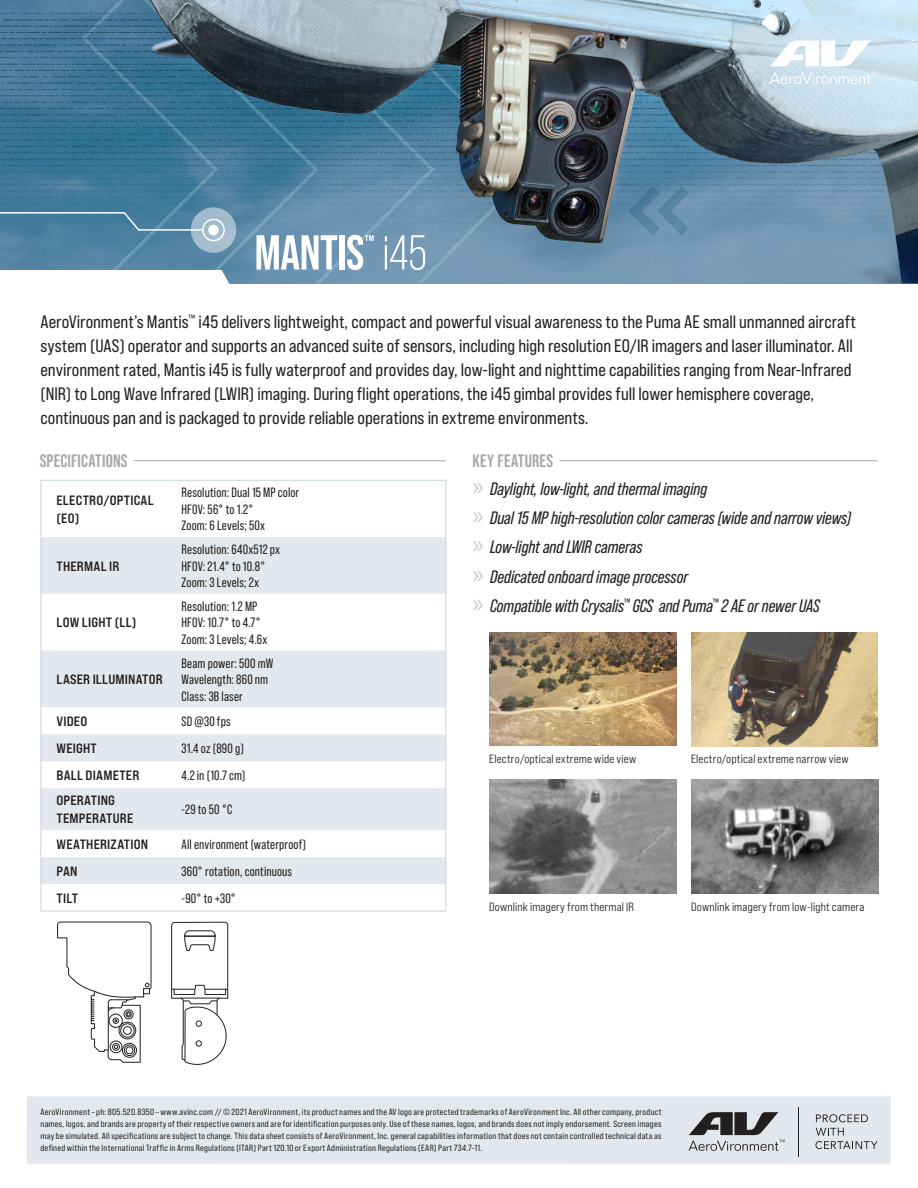
<style>
.page{position:relative;width:918px;height:1188px;background:#fff}
.page>*{position:absolute;margin:0;border:0;box-sizing:border-box;transform-origin:0 0}
.body_text{font:18px/24px "Bebas Neue Pro Sm E Rg";color:#231f20}
.t1{font:italic 18px "Bebas Neue Pro";color:#231f20}
.feature_title{font:700 18px "Bebas Neue Pro";letter-spacing:.015em;color:#a8a9ad}
.specifications_cha{font:13.5px/16.5px "Bebas Neue Pro";letter-spacing:.01em;color:#231f20}
.specifications_par{font:13.5px/18px "Bebas Neue Pro Exp Bd";letter-spacing:.015em;color:#231f20}
.key_feature_callou{font:12px "Bebas Neue Pro Sm E Md";letter-spacing:.015em;color:#231f20}
.footer_text_-_2nd{font:9px/12px "Bebas Neue Pro Sm E Rg";letter-spacing:.03em;color:#231f20;text-align:justify}
.s1{font-family:"Myriad Pro";font-style:normal;font-size:27px;color:#c3d1db}
</style>
<div class="page">
<hr style="left:560px;top:460px;width:318px;height:1px;background:#a8a9ad">
<img style="left:691px;top:632px;width:187px;height:114px">
<img style="left:489px;top:779px;width:187px;height:114px">
<img style="left:691px;top:779px;width:187px;height:114px">
<img style="left:489px;top:632px;width:187px;height:114px">
<svg style="left:57px;top:921px;width:95px;height:142px"></svg>
<svg style="left:171px;top:922px;width:57px;height:143px"></svg>
<hr style="left:134px;top:460px;width:312px;height:1px;background:#a8a9ad">
<svg style="left:41px;top:537px;width:405px;height:347px;fill:#e2e8ed"></svg>
<hr style="left:40px;top:481px;width:1px;height:56px;background:#c8d4dd">
<hr style="left:446px;top:481px;width:1px;height:56px;background:#c8d4dd">
<hr style="left:40px;top:537px;width:1px;height:57px;background:#c8d4dd">
<hr style="left:446px;top:537px;width:1px;height:57px;background:#c8d4dd">
<hr style="left:40px;top:594px;width:1px;height:57px;background:#c8d4dd">
<hr style="left:446px;top:594px;width:1px;height:57px;background:#c8d4dd">
<hr style="left:40px;top:651px;width:1px;height:56px;background:#c8d4dd">
<hr style="left:446px;top:651px;width:1px;height:56px;background:#c8d4dd">
<svg style="left:40px;top:707px;width:1px;height:81px"></svg>
<svg style="left:446px;top:707px;width:1px;height:81px"></svg>
<hr style="left:40px;top:788px;width:1px;height:42px;background:#c8d4dd">
<hr style="left:446px;top:788px;width:1px;height:42px;background:#c8d4dd">
<hr style="left:40px;top:480px;width:136px;height:1px;background:#c8d4dd">
<hr style="left:176px;top:480px;width:270px;height:1px;background:#c8d4dd">
<svg style="left:40px;top:830px;width:1px;height:81px"></svg>
<svg style="left:446px;top:830px;width:1px;height:81px"></svg>
<hr style="left:40px;top:911px;width:136px;height:1px;background:#c8d4dd">
<hr style="left:176px;top:911px;width:270px;height:1px;background:#c8d4dd">
<img style="left:0;top:0;width:918px;height:284px">
<div style="left:191px;top:207px;width:45px;height:46px;background:#a4becf;border-radius:50%"></div>
<svg style="left:0;top:212px;width:225px;height:29px;background:#608faa"></svg>
<svg style="left:256px;top:235px;width:81px;height:35px"></svg>
<div style="left:339px;top:235px;width:6px;height:35px;background:#fff"></div>
<svg style="left:347px;top:235px;width:27px;height:35px"></svg>
<svg style="left:385px;top:235px;width:40px;height:35px"></svg>
<svg style="left:770px;top:40px;width:107px;height:44px"></svg>
<div style="left:27px;top:1096px;width:864px;height:68px;background:#e2e8ed"></div>
<svg style="left:688px;top:1112px;width:96px;height:39px"></svg>
<svg style="left:816px;top:1114px;width:52px;height:8px"></svg>
<svg style="left:815px;top:1128px;width:63px;height:21px"></svg>
<hr style="left:799px;top:1107px;width:1px;height:50px;background:#231f20">
<p class="body_text" style="left:40px;top:309px;width:817px">AeroVironment’s Mantis<sup>™</sup> i45 delivers lightweight, compact and powerful visual awareness to the Puma AE small unmanned aircraft system (UAS) operator and supports an advanced suite of sensors, including high resolution EO/IR imagers and laser illuminator. All environment rated, Mantis i45 is fully waterproof and provides day, low-light and nighttime capabilities ranging from Near-Infrared (NIR) to Long Wave Infrared (LWIR) imaging. During flight operations, the i45 gimbal provides full lower hemisphere coverage, continuous pan and is packaged to provide reliable operations in extreme environments.</p>
<p class="feature_title" style="left:40px;top:450px;width:89px">SPECIFICATIONS</p>
<p class="specifications_par" style="left:57px;top:491px;width:99px">ELECTRO/OPTICAL (EO)</p>
<p class="specifications_cha" style="left:182px;top:484px;width:119px">Resolution: Dual 15 MP color<br>HFOV: 56° to 1.2°<br>Zoom: 6 Levels; 50x</p>
<p class="specifications_par" style="left:57px;top:557px;width:64px">THERMAL IR</p>
<p class="specifications_cha" style="left:182px;top:541px;width:100px">Resolution: 640x512 px<br>HFOV: 21.4° to 10.8°<br>Zoom: 3 Levels; 2x</p>
<p class="specifications_par" style="left:57px;top:613px;width:81px">LOW LIGHT (LL)</p>
<p class="specifications_par" style="left:57px;top:670px;width:108px">LASER ILLUMINATOR</p>
<p class="specifications_cha" style="left:182px;top:598px;width:87px">Resolution: 1.2 MP<br>HFOV: 10.7° to 4.7°<br>Zoom: 3 Levels; 4.6x</p>
<p class="specifications_cha" style="left:182px;top:655px;width:93px">Beam power: 500 mW<br>Wavelength: 860 nm<br>Class: 3B laser</p>
<p class="specifications_par" style="left:57px;top:712px;width:32px">VIDEO</p>
<p class="specifications_cha" style="left:182px;top:713px;width:51px">SD @30 fps</p>
<p class="specifications_par" style="left:57px;top:739px;width:42px">WEIGHT</p>
<p class="specifications_cha" style="left:182px;top:740px;width:64px">31.4 oz (890 g)</p>
<p class="specifications_par" style="left:57px;top:766px;width:84px">BALL DIAMETER</p>
<p class="specifications_cha" style="left:182px;top:767px;width:65px">4.2 in (10.7 cm)</p>
<p class="specifications_par" style="left:57px;top:791px;width:78px">OPERATING<br>TEMPERATURE</p>
<p class="specifications_cha" style="left:182px;top:801px;width:52px">-29 to 50 °C</p>
<p class="specifications_par" style="left:57px;top:835px;width:93px">WEATHERIZATION</p>
<p class="specifications_cha" style="left:182px;top:836px;width:126px">All environment (waterproof)</p>
<p class="specifications_par" style="left:57px;top:862px;width:23px">PAN</p>
<p class="specifications_cha" style="left:182px;top:863px;width:112px">360° rotation, continuous</p>
<p class="specifications_par" style="left:57px;top:889px;width:23px">TILT</p>
<p class="specifications_cha" style="left:182px;top:890px;width:56px">-90° to +30°</p>
<p class="feature_title" style="left:472px;top:450px;width:82px">KEY FEATURES</p>
<p class="t1" style="left:472px;top:479px;width:236px"><span class="s1">»</span> Daylight, low-light, and thermal imaging</p>
<p class="t1" style="left:472px;top:508px;width:380px"><span class="s1">»</span> Dual 15 MP high-resolution color cameras (wide and narrow views)</p>
<p class="t1" style="left:472px;top:537px;width:171px"><span class="s1">»</span> Low-light and LWIR cameras</p>
<p class="t1" style="left:472px;top:566px;width:217px"><span class="s1">»</span> Dedicated onboard image processor</p>
<p class="t1" style="left:472px;top:596px;width:349px"><span class="s1">»</span> Compatible with Crysalis<sup>™</sup> GCS and Puma<sup>™</sup> 2 AE or newer UAS</p>
<p class="key_feature_callou" style="left:489px;top:752px;width:149px">Electro/optical extreme wide view</p>
<p class="key_feature_callou" style="left:691px;top:752px;width:159px">Electro/optical extreme narrow view</p>
<p class="key_feature_callou" style="left:489px;top:899px;width:146px">Downlink imagery from thermal IR</p>
<p class="key_feature_callou" style="left:691px;top:899px;width:175px">Downlink imagery from low-light camera</p>
<p class="footer_text_-_2nd" style="left:40px;top:1105px;width:623px">AeroVironment – ph: 805.520.8350 – www.avinc.com // © 2021 AeroVironment, its product names and the AV logo are protected trademarks of AeroVironment Inc. All other company, product names, logos, and brands are property of their respective owners and are for identification purposes only. Use of these names, logos, and brands does not imply endorsement. Screen images may be simulated. All specifications are subject to change. This data sheet consists of AeroVironment, Inc. general capabilities information that does not contain controlled technical data as defined within the International Traffic in Arms Regulations (ITAR) Part 120.10 or Export Administration Regulations (EAR) Part 734.7-11.</p>
</div>
